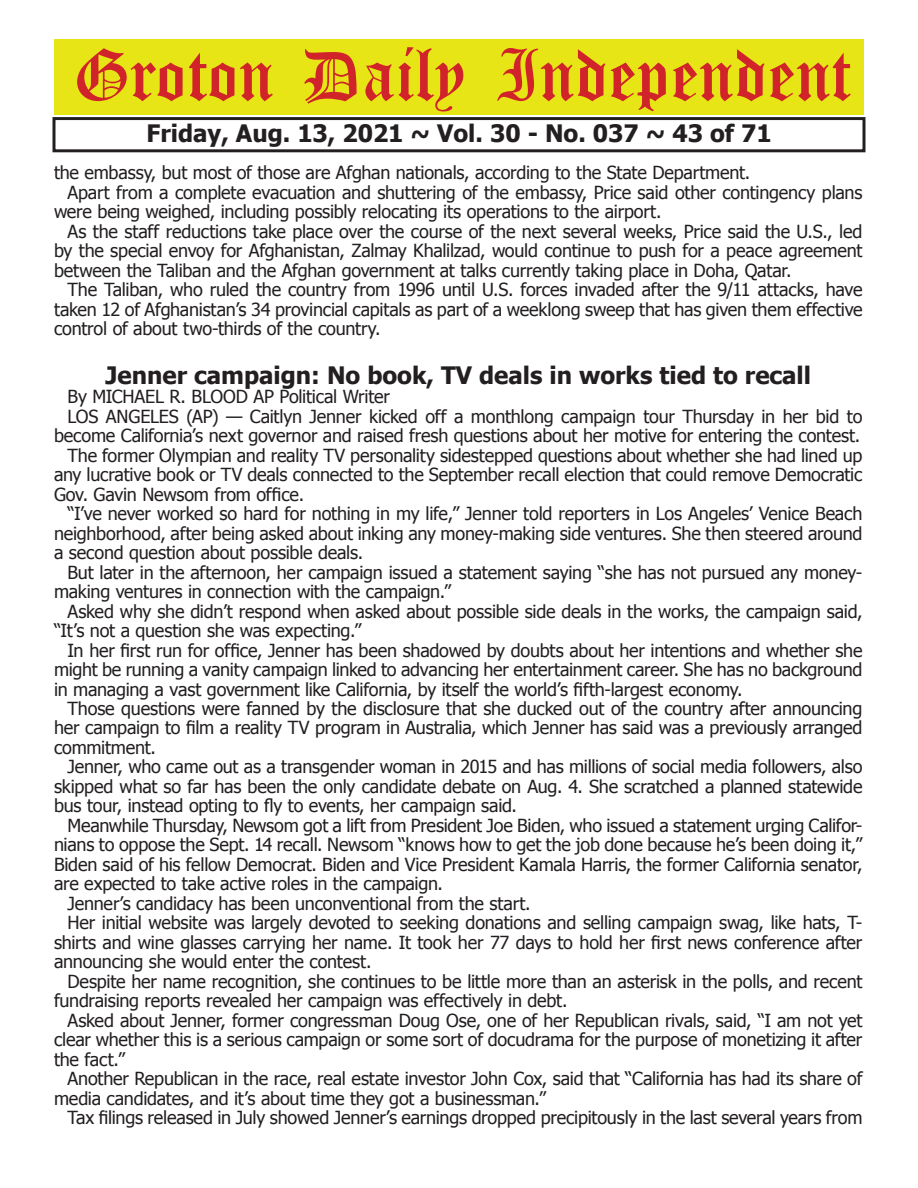
<style>
.page{position:relative;width:918px;height:1188px;background:#fff}
.page>*{position:absolute;margin:0;border:0;box-sizing:border-box;transform-origin:0 0}
.t1{font:54px "Old English Five";color:#d1232a}
.t2{font:700 24px "Tahoma";color:#231f20}
.t3{font:18px "Tahoma";letter-spacing:-.01em;color:#231f20}
</style>
<div class="page">
<div style="left:52px;top:117px;width:814px;height:35px;border:3px solid #231f20"></div>
<div style="left:54px;top:40px;width:810px;height:75px;background:#e7e515"></div>
<h1 class="t1" style="left:73px;top:50px;width:779px">Groton Daily Independent</h1>
<h2 class="t2" style="left:146px;top:116px;width:627px">Friday, Aug. 13, 2021 ~ Vol. 30 - No. 037 ~ 43 of 71</h2>
<p class="t3" style="left:54px;top:161px;width:698px">the embassy, but most of those are Afghan nationals, according to the State Department.</p>
<p class="t3" style="left:68px;top:180px;width:796px">Apart from a complete evacuation and shuttering of the embassy, Price said other contingency plans</p>
<p class="t3" style="left:54px;top:200px;width:609px">were being weighed, including possibly relocating its operations to the airport.</p>
<p class="t3" style="left:68px;top:219px;width:796px">As the staff reductions take place over the course of the next several weeks, Price said the U.S., led</p>
<p class="t3" style="left:54px;top:239px;width:810px">by the special envoy for Afghanistan, Zalmay Khalilzad, would continue to push for a peace agreement</p>
<p class="t3" style="left:54px;top:258px;width:739px">between the Taliban and the Afghan government at talks currently taking place in Doha, Qatar.</p>
<p class="t3" style="left:68px;top:278px;width:796px">The Taliban, who ruled the country from 1996 until U.S. forces invaded after the 9/11 attacks, have</p>
<p class="t3" style="left:54px;top:297px;width:810px">taken 12 of Afghanistan’s 34 provincial capitals as part of a weeklong sweep that has given them effective</p>
<p class="t3" style="left:54px;top:317px;width:328px">control of about two-thirds of the country.</p>
<h2 class="t2" style="left:105px;top:358px;width:707px">Jenner campaign: No book, TV deals in works tied to recall</h2>
<p class="t3" style="left:68px;top:384px;width:324px">By MICHAEL R. BLOOD AP Political Writer</p>
<p class="t3" style="left:68px;top:404px;width:797px">LOS ANGELES (AP) — Caitlyn Jenner kicked off a monthlong campaign tour Thursday in her bid to</p>
<p class="t3" style="left:54px;top:423px;width:808px">become California’s next governor and raised fresh questions about her motive for entering the contest.</p>
<p class="t3" style="left:68px;top:443px;width:797px">The former Olympian and reality TV personality sidestepped questions about whether she had lined up</p>
<p class="t3" style="left:54px;top:462px;width:810px">any lucrative book or TV deals connected to the September recall election that could remove Democratic</p>
<p class="t3" style="left:54px;top:482px;width:252px">Gov. Gavin Newsom from office.</p>
<p class="t3" style="left:68px;top:501px;width:796px">“I’ve never worked so hard for nothing in my life,” Jenner told reporters in Los Angeles’ Venice Beach</p>
<p class="t3" style="left:54px;top:521px;width:810px">neighborhood, after being asked about inking any money-making side ventures. She then steered around</p>
<p class="t3" style="left:54px;top:540px;width:311px">a second question about possible deals.</p>
<p class="t3" style="left:68px;top:560px;width:796px">But later in the afternoon, her campaign issued a statement saying “she has not pursued any money-</p>
<p class="t3" style="left:54px;top:579px;width:399px">making ventures in connection with the campaign.”</p>
<p class="t3" style="left:68px;top:599px;width:796px">Asked why she didn’t respond when asked about possible side deals in the works, the campaign said,</p>
<p class="t3" style="left:54px;top:618px;width:309px">“It’s not a question she was expecting.”</p>
<p class="t3" style="left:68px;top:638px;width:797px">In her first run for office, Jenner has been shadowed by doubts about her intentions and whether she</p>
<p class="t3" style="left:54px;top:657px;width:810px">might be running a vanity campaign linked to advancing her entertainment career. She has no background</p>
<p class="t3" style="left:54px;top:677px;width:690px">in managing a vast government like California, by itself the world’s fifth-largest economy.</p>
<p class="t3" style="left:68px;top:696px;width:796px">Those questions were fanned by the disclosure that she ducked out of the country after announcing</p>
<p class="t3" style="left:54px;top:716px;width:810px">her campaign to film a reality TV program in Australia, which Jenner has said was a previously arranged</p>
<p class="t3" style="left:54px;top:735px;width:104px">commitment.</p>
<p class="t3" style="left:68px;top:755px;width:796px">Jenner, who came out as a transgender woman in 2015 and has millions of social media followers, also</p>
<p class="t3" style="left:54px;top:774px;width:810px">skipped what so far has been the only candidate debate on Aug. 4. She scratched a planned statewide</p>
<p class="t3" style="left:54px;top:794px;width:465px">bus tour, instead opting to fly to events, her campaign said.</p>
<p class="t3" style="left:68px;top:813px;width:796px">Meanwhile Thursday, Newsom got a lift from President Joe Biden, who issued a statement urging Califor-</p>
<p class="t3" style="left:54px;top:833px;width:810px">nians to oppose the Sept. 14 recall. Newsom “knows how to get the job done because he’s been doing it,”</p>
<p class="t3" style="left:54px;top:852px;width:810px">Biden said of his fellow Democrat. Biden and Vice President Kamala Harris, the former California senator,</p>
<p class="t3" style="left:54px;top:872px;width:390px">are expected to take active roles in the campaign.</p>
<p class="t3" style="left:68px;top:891px;width:465px">Jenner’s candidacy has been unconventional from the start.</p>
<p class="t3" style="left:68px;top:911px;width:797px">Her initial website was largely devoted to seeking donations and selling campaign swag, like hats, T-</p>
<p class="t3" style="left:54px;top:930px;width:810px">shirts and wine glasses carrying her name. It took her 77 days to hold her first news conference after</p>
<p class="t3" style="left:54px;top:950px;width:319px">announcing she would enter the contest.</p>
<p class="t3" style="left:68px;top:969px;width:796px">Despite her name recognition, she continues to be little more than an asterisk in the polls, and recent</p>
<p class="t3" style="left:54px;top:989px;width:515px">fundraising reports revealed her campaign was effectively in debt.</p>
<p class="t3" style="left:68px;top:1008px;width:797px">Asked about Jenner, former congressman Doug Ose, one of her Republican rivals, said, “I am not yet</p>
<p class="t3" style="left:54px;top:1028px;width:810px">clear whether this is a serious campaign or some sort of docudrama for the purpose of monetizing it after</p>
<p class="t3" style="left:54px;top:1047px;width:72px">the fact.”</p>
<p class="t3" style="left:68px;top:1067px;width:797px">Another Republican in the race, real estate investor John Cox, said that “California has had its share of</p>
<p class="t3" style="left:54px;top:1086px;width:493px">media candidates, and it’s about time they got a businessman.”</p>
<p class="t3" style="left:68px;top:1106px;width:796px">Tax filings released in July showed Jenner’s earnings dropped precipitously in the last several years from</p>
</div>
